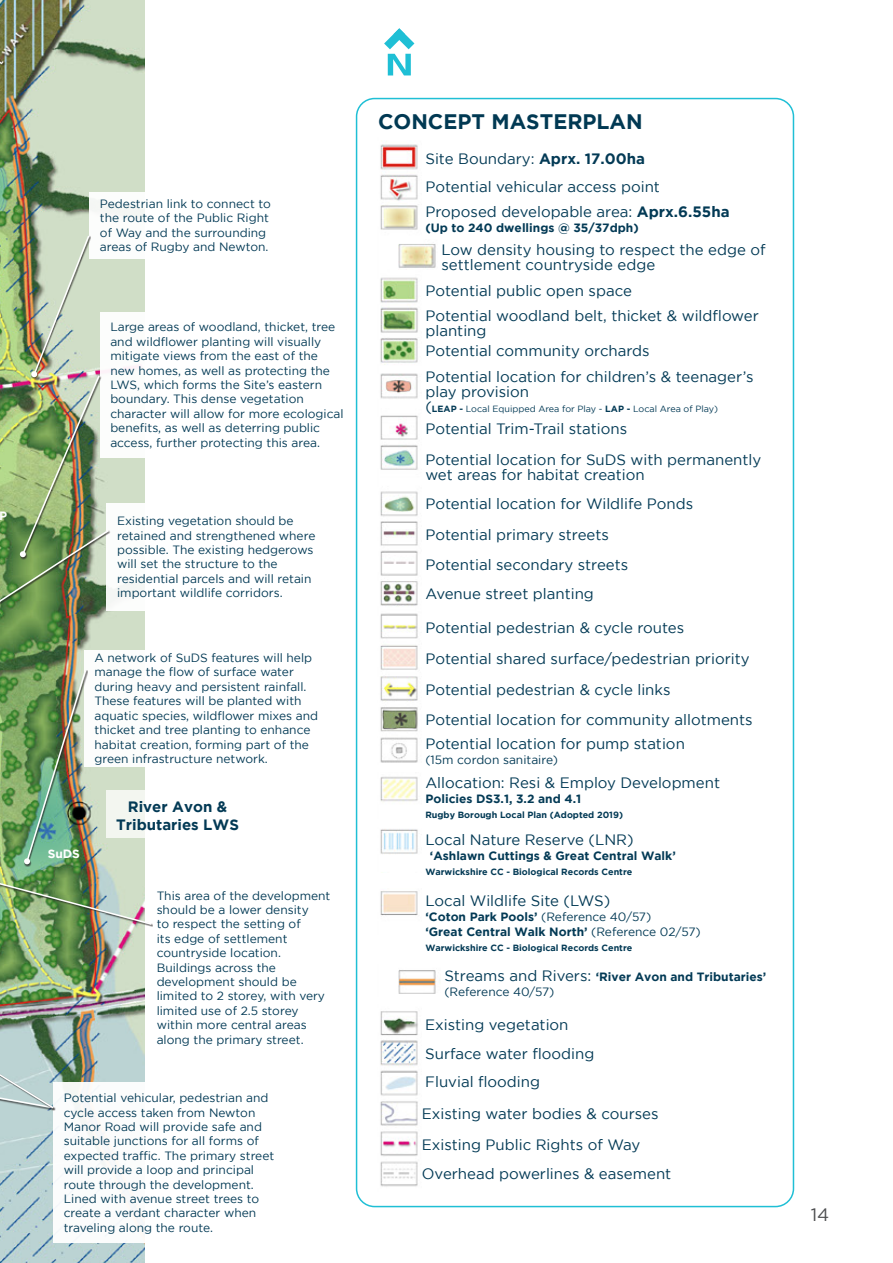
<style>
.page{position:relative;width:893px;height:1263px;background:#fff}
.page>*{position:absolute;margin:0;border:0;box-sizing:border-box;transform-origin:0 0}
.t1{font:700 21px "Gotham";color:#013953}
.t2{font:18px "Gotham";color:#4c4d4f}
.t3{font:15px/15px "Gotham";color:#033a55}
.t4{font:700 15px/18px "Gotham";color:#033a55;text-align:center}
.t5{font:12px/14.4px "Gotham";color:#033a55}
.t6{font:700 12px/15px "Gotham";color:#033a55}
.t7{font:700 12px "Gotham";color:#fff}
.t8{font:700 9px "Gotham";color:#033a55}
.t9{font:9px "Gotham";color:#033a55}
.s1{font-weight:700}
.s2{font-size:15px}
.s3{font-weight:400}
.s4{font-weight:400;font-size:15px}
</style>
<div class="page">
<img style="left:0;top:0;width:145px;height:1263px">
<img style="left:380px;top:144px;width:38px;height:619px">
<img style="left:398px;top:970px;width:42px;height:24px">
<div style="left:89px;top:192px;width:204px;height:66px;background:#fff"></div>
<div style="left:100px;top:312px;width:259px;height:145px;background:#fff"></div>
<div style="left:84px;top:650px;width:259px;height:116px;background:#fff"></div>
<div style="left:106px;top:503px;width:231px;height:107px;background:#fff"></div>
<div style="left:53px;top:1082px;width:238px;height:161px;background:#fff"></div>
<img style="left:0;top:234px;width:110px;height:630px">
<img style="left:380px;top:776px;width:38px;height:26px">
<img style="left:380px;top:829px;width:38px;height:25px">
<img style="left:380px;top:891px;width:38px;height:25px">
<img style="left:380px;top:1011px;width:38px;height:176px">
<img style="left:380px;top:240px;width:56px;height:31px">
<svg style="left:0;top:1007px;width:55px;height:103px;background:#a4b8b4"></svg>
<img style="left:0;top:870px;width:153px;height:56px">
<svg style="left:384px;top:28px;width:30px;height:47px"></svg>
<div style="left:106px;top:790px;width:143px;height:47px;background:linear-gradient(to right,#f5f7f2,#fff)"></div>
<p class="t7" style="left:0;top:509px;width:10px">P</p>
<p class="t5" style="left:100px;top:196px;width:172px">Pedestrian link to connect to the route of the Public Right of Way and the surrounding areas of Rugby and Newton.</p>
<p class="t5" style="left:110px;top:320px;width:235px">Large areas of woodland, thicket, tree and wildflower planting will visually mitigate views from the east of the new homes, as well as protecting the LWS, which forms the Site’s eastern boundary. This dense vegetation character will allow for more ecological benefits, as well as deterring public access, further protecting this area.</p>
<p class="t5" style="left:117px;top:514px;width:200px">Existing vegetation should be retained and strengthened where possible. The existing hedgerows will set the structure to the residential parcels and will retain important wildlife corridors.</p>
<p class="t5" style="left:95px;top:650px;width:225px">A network of SuDS features will help manage the flow of surface water during heavy and persistent rainfall.<br>These features will be planted with aquatic species, wildflower mixes and thicket and tree planting to enhance habitat creation, forming part of the green infrastructure network.</p>
<p class="t7" style="left:48px;top:847px;width:34px">SuDS</p>
<p class="t4" style="left:116px;top:797px;width:124px">River Avon &amp;<br>Tributaries LWS</p>
<p class="t5" style="left:157px;top:888px;width:175px">This area of the development should be a lower density<br>to respect the setting of<br>its edge of settlement countryside location.<br>Buildings across the development should be limited to 2 storey, with very limited use of 2.5 storey within more central areas along the primary street.</p>
<p class="t5" style="left:64px;top:1090px;width:212px">Potential vehicular, pedestrian and cycle access taken from Newton Manor Road will provide safe and suitable junctions for all forms of expected traffic. The primary street will provide a loop and principal route through the development.<br>Lined with avenue street trees to create a verdant character when traveling along the route.</p>
<h1 class="t1" style="left:378px;top:109px;width:266px">CONCEPT MASTERPLAN</h1>
<p class="t3" style="left:425px;top:144px;width:236px;line-height:28.3px">Site Boundary: <span class="s1">Aprx. 17.00ha<br></span>Potential vehicular access point</p>
<p class="t3" style="left:425px;top:204px;width:306px">Proposed developable area: <span class="s1">Aprx.6.55ha</span></p>
<p class="t6" style="left:425px;top:220px;width:215px">(Up to 240 dwellings @ 35/37dph)</p>
<p class="t3" style="left:441px;top:242px;width:326px">Low density housing to respect the edge of settlement countryside edge</p>
<p class="t3" style="left:425px;top:283px;width:208px">Potential public open space</p>
<p class="t3" style="left:425px;top:307px;width:335px">Potential woodland belt, thicket &amp; wildflower planting</p>
<p class="t3" style="left:425px;top:338px;width:330px;line-height:25.2px">Potential community orchards<br>Potential location for children’s &amp; teenager’s</p>
<p class="t3" style="left:425px;top:384px;width:105px">play provision</p>
<p class="t9" style="left:425px;top:403px;width:294px"><span class="s2">(</span><span class="s1">LEAP -</span> Local Equipped Area for Play - <span class="s1">LAP -</span> Local Area of Play)</p>
<p class="t3" style="left:425px;top:413px;width:337px;line-height:31.2px">Potential Trim-Trail stations<br>Potential location for SuDS with permanently</p>
<p class="t3" style="left:425px;top:467px;width:221px">wet areas for habitat creation</p>
<p class="t3" style="left:425px;top:496px;width:269px">Potential location for Wildlife Ponds</p>
<p class="t3" style="left:425px;top:527px;width:185px">Potential primary streets</p>
<p class="t3" style="left:425px;top:557px;width:204px">Potential secondary streets</p>
<p class="t3" style="left:425px;top:585px;width:170px">Avenue street planting</p>
<p class="t3" style="left:425px;top:620px;width:260px">Potential pedestrian &amp; cycle routes</p>
<p class="t3" style="left:425px;top:651px;width:326px">Potential shared surface/pedestrian priority</p>
<p class="t3" style="left:425px;top:681px;width:247px">Potential pedestrian &amp; cycle links</p>
<p class="t3" style="left:425px;top:712px;width:329px">Potential location for community allotments</p>
<p class="t3" style="left:425px;top:736px;width:261px">Potential location for pump station</p>
<p class="t5" style="left:425px;top:752px;width:134px">(15m cordon sanitaire)</p>
<p class="t3" style="left:425px;top:775px;width:296px">Allocation: Resi &amp; Employ Development</p>
<p class="t6" style="left:425px;top:791px;width:157px">Policies DS3.1, 3.2 and 4.1</p>
<p class="t8" style="left:425px;top:810px;width:199px">Rugby Borough Local Plan (Adopted 2019)</p>
<p class="t3" style="left:425px;top:832px;width:210px">Local Nature Reserve (LNR)</p>
<p class="t6" style="left:430px;top:848px;width:247px">‘Ashlawn Cuttings &amp; Great Central Walk’</p>
<p class="t8" style="left:425px;top:866px;width:208px">Warwickshire CC - Biological Records Centre</p>
<p class="t3" style="left:425px;top:893px;width:186px">Local Wildlife Site (LWS)</p>
<p class="t6" style="left:425px;top:909px;width:277px">‘Coton Park Pools’ <span class="s3">(Reference 40/57)<br></span>‘Great Central Walk North’ <span class="s3">(Reference 02/57)</span></p>
<p class="t8" style="left:425px;top:943px;width:208px">Warwickshire CC - Biological Records Centre</p>
<p class="t6" style="left:444px;top:969px;width:323px"><span class="s4">Streams and Rivers:</span> ‘River Avon and Tributaries’ <span class="s3">(Reference 40/57)</span></p>
<p class="t3" style="left:425px;top:1016px;width:145px">Existing vegetation</p>
<p class="t3" style="left:425px;top:1040px;width:171px;line-height:28px">Surface water flooding<br>Fluvial flooding</p>
<p class="t3" style="left:422px;top:1106px;width:238px">Existing water bodies &amp; courses</p>
<p class="t3" style="left:422px;top:1137px;width:220px">Existing Public Rights of Way</p>
<p class="t3" style="left:422px;top:1166px;width:251px">Overhead powerlines &amp; easement</p>
<h2 class="t2" style="left:811px;top:1205px;width:20px">14</h2>
</div>
